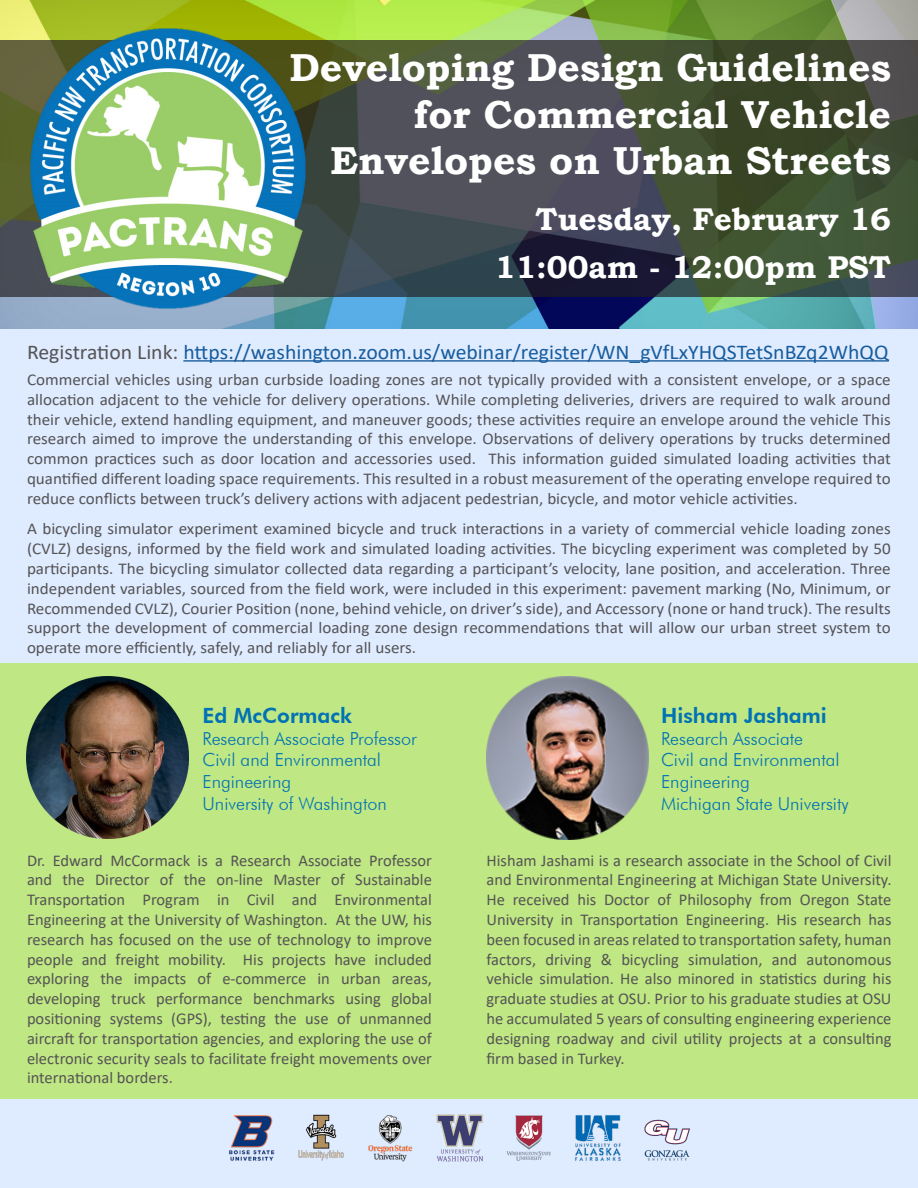
<style>
.page{position:relative;width:918px;height:1188px;background:#fff}
.page>*{position:absolute;margin:0;border:0;box-sizing:border-box;transform-origin:0 0}
.t1{font:700 39px/46.8px "Bookman Old Style";color:#fff;text-align:right}
.t2{font:700 31.5px "Bookman Old Style";color:#fff}
.t3{font:21px "Calibri";color:#175d9e}
.t4{font:800 21px "Futura BT";color:#0072b5}
.t5{font:300 18px/21.6px "Futura BT";color:#0072b5}
.t6{font:16.5px/19.8px "Calibri";color:#555455;text-align:justify;scale:1.04 1}
.t7{font:16.5px/19.8px "Calibri";color:#555455;text-align:justify}
.s1{color:#555455}
</style>
<div class="page">
<div style="left:0;top:116px;width:918px;height:1072px;background:#dfebff"></div>
<img style="left:0;top:0;width:918px;height:328px">
<svg style="left:0;top:40px;width:918px;height:257px;background:#434c42"></svg>
<img style="left:26px;top:27px;width:284px;height:283px">
<hr style="left:183px;top:360px;width:706px;height:2px;background:#175d9e">
<img style="left:229px;top:1114px;width:461px;height:48px">
<div style="left:0;top:663px;width:918px;height:436px;background:#bfe783"></div>
<img style="left:486px;top:677px;width:163px;height:163px">
<img style="left:27px;top:676px;width:162px;height:162px">
<p class="t1" style="left:289px;top:44px;width:603px">Developing Design Guidelines for Commercial Vehicle<br>Envelopes on Urban Streets</p>
<p class="t2" style="left:536px;top:196px;width:357px">Tuesday, February 16</p>
<p class="t2" style="left:495px;top:244px;width:398px">11:00am - 12:00pm PST</p>
<p class="t3" style="left:27px;top:337px;width:863px"><span class="s1">Registration Link:</span> https://washington.zoom.us/webinar/register/WN_gVfLxYHQSTetSnBZq2WhQQ</p>
<p class="t6" style="left:27px;top:369px;width:832px">Commercial vehicles using urban curbside loading zones are not typically provided with a consistent envelope, or a space allocation adjacent to the vehicle for delivery operations. While completing deliveries, drivers are required to walk around their vehicle, extend handling equipment, and maneuver goods; these activities require an envelope around the vehicle This research aimed to improve the understanding of this envelope. Observations of delivery operations by trucks determined common practices such as door location and accessories used. This information guided simulated loading activities that quantified different loading space requirements. This resulted in a robust measurement of the operating envelope required to reduce conflicts between truck’s delivery actions with adjacent pedestrian, bicycle, and motor vehicle activities.</p>
<p class="t6" style="left:27px;top:519px;width:832px">A bicycling simulator experiment examined bicycle and truck interactions in a variety of commercial vehicle loading zones (CVLZ) designs, informed by the field work and simulated loading activities. The bicycling experiment was completed by 50 participants. The bicycling simulator collected data regarding a participant’s velocity, lane position, and acceleration. Three independent variables, sourced from the field work, were included in this experiment: pavement marking (No, Minimum, or Recommended CVLZ), Courier Position (none, behind vehicle, on driver’s side), and Accessory (none or hand truck). The results support the development of commercial loading zone design recommendations that will allow our urban street system to operate more efficiently, safely, and reliably for all users.</p>
<p class="t4" style="left:202px;top:703px;width:151px">Ed McCormack</p>
<p class="t5" style="left:202px;top:727px;width:216px">Research Associate Professor</p>
<p class="t5" style="left:202px;top:749px;width:180px">Civil and Environmental<br>Engineering</p>
<p class="t5" style="left:202px;top:792px;width:186px">University of Washington</p>
<p class="t4" style="left:661px;top:703px;width:167px">Hisham Jashami</p>
<p class="t5" style="left:661px;top:727px;width:144px">Research Associate</p>
<p class="t5" style="left:661px;top:749px;width:180px">Civil and Environmental<br>Engineering</p>
<p class="t5" style="left:661px;top:792px;width:189px">Michigan State University</p>
<p class="t7" style="left:27px;top:850px;width:407px">Dr. Edward McCormack is a Research Associate Professor and the Director of the on-line Master of Sustainable Transportation Program in Civil and Environmental Engineering at the University of Washington. At the UW, his research has focused on the use of technology to improve people and freight mobility. His projects have included exploring the impacts of e-commerce in urban areas, developing truck performance benchmarks using global positioning systems (GPS), testing the use of unmanned aircraft for transportation agencies, and exploring the use of electronic security seals to facilitate freight movements over international borders.</p>
<p class="t7" style="left:487px;top:850px;width:407px">Hisham Jashami is a research associate in the School of Civil and Environmental Engineering at Michigan State University.<br>He received his Doctor of Philosophy from Oregon State University in Transportation Engineering. His research has been focused in areas related to transportation safety, human factors, driving &amp; bicycling simulation, and autonomous vehicle simulation. He also minored in statistics during his graduate studies at OSU. Prior to his graduate studies at OSU he accumulated 5 years of consulting engineering experience designing roadway and civil utility projects at a consulting firm based in Turkey.</p>
</div>
